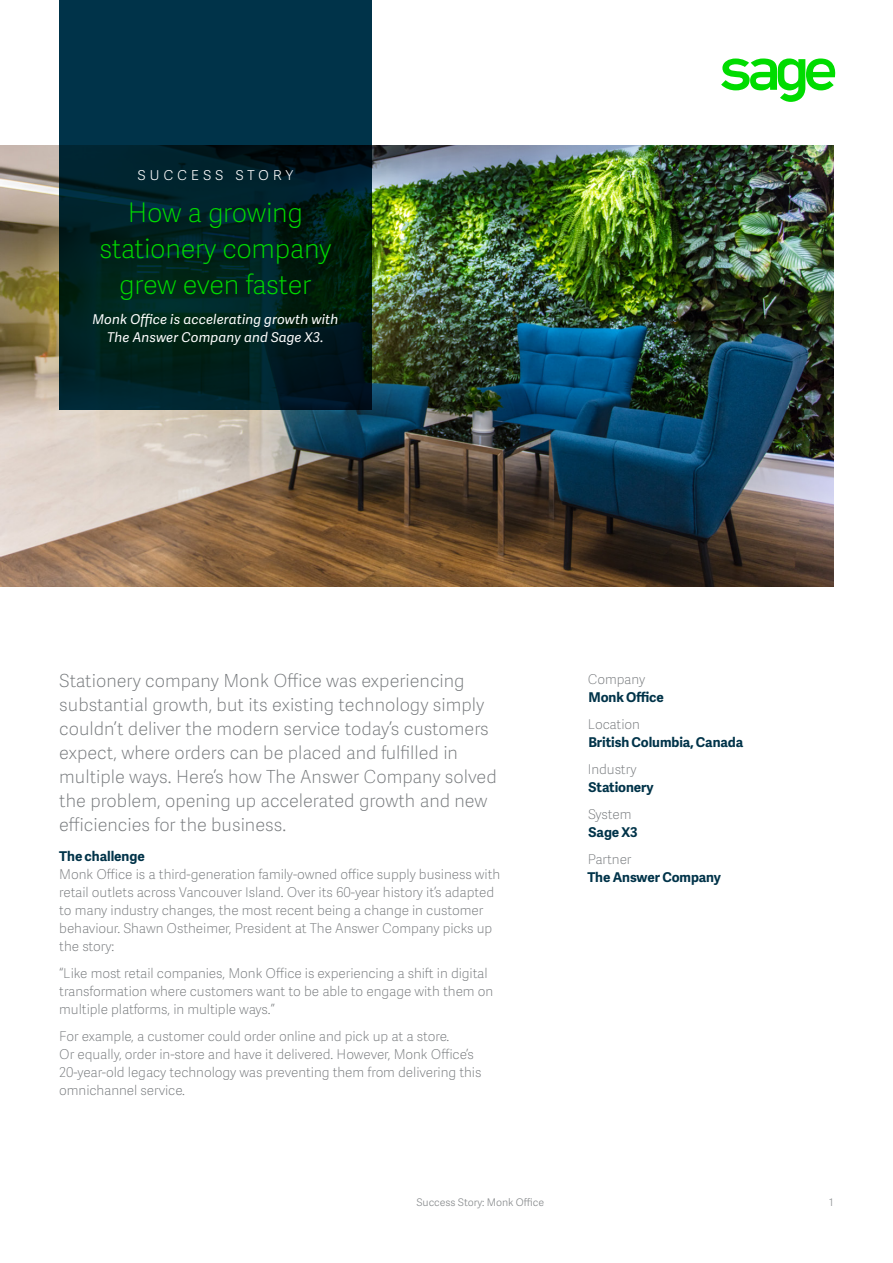
<style>
.page{position:relative;width:893px;height:1263px;background:#fff}
.page>*{position:absolute;margin:0;border:0;box-sizing:border-box;transform-origin:0 0}
.t1{font:27px/36px "Adelle Sans SAGE Th";letter-spacing:-.01em;color:#00dc00;text-align:center}
.t2{font:18px/24px "Adelle Sans SAGE Th";color:#75787b}
.t3{font:18px "Adelle Sans SAGE Th";letter-spacing:.2em;color:#fff}
.t4{font:13.5px/18px "Adelle Sans SAGE Th";letter-spacing:-.005em;color:#75787b}
.t5{font:700 13.5px "Adelle Sans SAGE";letter-spacing:-.005em;color:#003349}
.t6{font:italic 13.5px/18px "Adelle Sans SAGE";letter-spacing:.01em;color:#fff;text-align:center}
.t7{font:10.5px "Adelle Sans SAGE Lt";letter-spacing:-.005em;color:#888b8d}
</style>
<div class="page">
<svg style="left:721px;top:58px;width:115px;height:44px"></svg>
<img style="left:1px;top:146px;width:832px;height:441px">
<svg style="left:59px;top:0;width:312px;height:410px;background:#00262e"></svg>
<h2 class="t3" style="left:137px;top:161px;width:76px">Success</h2>
<h2 class="t3" style="left:235px;top:161px;width:60px">Story</h2>
<h1 class="t1" style="left:99px;top:194px;width:233px">How a growing stationery company grew even faster</h1>
<p class="t6" style="left:92px;top:310px;width:247px">Monk Office is accelerating growth with<br>The Answer Company and Sage X3.</p>
<p class="t2" style="left:59px;top:668px;width:439px">Stationery company Monk Office was experiencing substantial growth, but its existing technology simply couldn’t deliver the modern service today’s customers expect, where orders can be placed and fulfilled in multiple ways. Here’s how The Answer Company solved the problem, opening up accelerated growth and new efficiencies for the business.</p>
<p class="t5" style="left:59px;top:846px;width:87px">The challenge</p>
<p class="t4" style="left:59px;top:865px;width:442px">Monk Office is a third-generation family-owned office supply business with retail outlets across Vancouver Island. Over its 60-year history it’s adapted to many industry changes, the most recent being a change in customer behaviour. Shawn Ostheimer, President at The Answer Company picks up the story:</p>
<p class="t4" style="left:59px;top:964px;width:435px">“Like most retail companies, Monk Office is experiencing a shift in digital transformation where customers want to be able to engage with them on multiple platforms, in multiple ways.”</p>
<p class="t4" style="left:59px;top:1027px;width:423px">For example, a customer could order online and pick up at a store.<br>Or equally, order in-store and have it delivered. However, Monk Office’s 20-year-old legacy technology was preventing them from delivering this omnichannel service.</p>
<p class="t4" style="left:587px;top:669px;width:59px">Company</p>
<p class="t5" style="left:588px;top:687px;width:77px">Monk Office</p>
<p class="t4" style="left:588px;top:714px;width:54px">Location</p>
<p class="t5" style="left:588px;top:732px;width:156px">British Columbia, Canada</p>
<p class="t4" style="left:588px;top:759px;width:50px">Industry</p>
<p class="t5" style="left:588px;top:777px;width:66px">Stationery</p>
<p class="t4" style="left:588px;top:804px;width:45px">System</p>
<p class="t5" style="left:588px;top:822px;width:51px">Sage X3</p>
<p class="t4" style="left:588px;top:849px;width:45px">Partner</p>
<p class="t5" style="left:587px;top:867px;width:135px">The Answer Company</p>
<p class="t7" style="left:416px;top:1195px;width:129px">Success Story: Monk Office</p>
<p class="t7" style="left:829px;top:1195px;width:6px">1</p>
</div>
